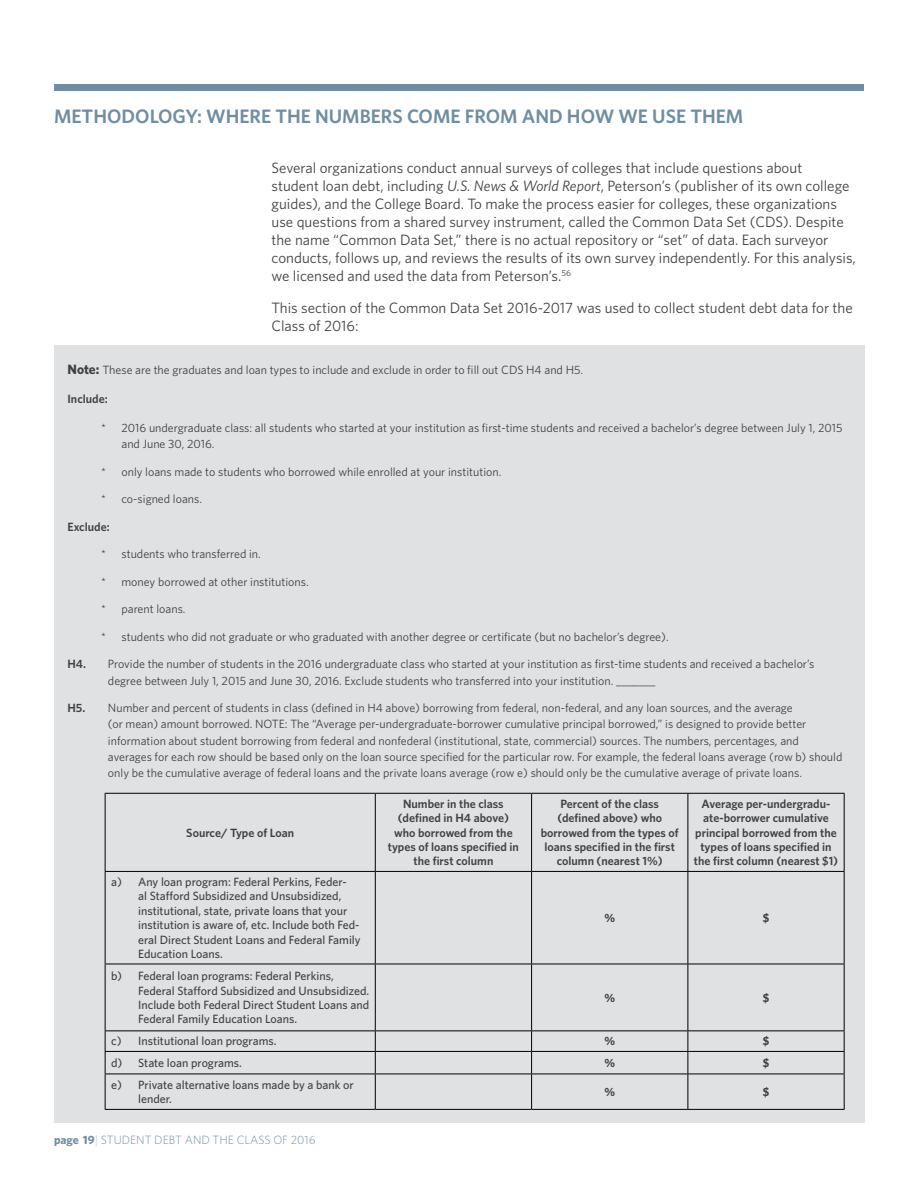
<style>
.page{position:relative;width:918px;height:1188px;background:#fff}
.page>*{position:absolute;margin:0;border:0;box-sizing:border-box;transform-origin:0 0}
.t1{font:600 19.5px "Whitney K";color:#708ea1}
.t2{font:15px/18px "Whitney K";color:#414042}
.t3{font:12px/16.2px "Whitney K";color:#414042}
.t4{font:500 12px/14.4px "Whitney K";color:#414042}
.t5{font:600 12px/14.4px "Whitney K";color:#414042;text-align:center}
.t6{font:300 12px "Whitney K";color:#708ea1}
.t7{font:700 12px "Whitney K";color:#414042}
.s1{font-style:italic}
.s2{font-weight:700;font-size:13.5px}
.s3{font-weight:600}
.s4{font-weight:700}
.s5{color:#a9bbc7}
</style>
<div class="page">
<div style="left:54px;top:84px;width:810px;height:7px;background:#708ea1"></div>
<div style="left:54px;top:345px;width:810px;height:777px;background:#dfe1e3"></div>
<hr style="left:105px;top:872px;width:1px;height:92px;background:#000">
<hr style="left:375px;top:872px;width:1px;height:92px;background:#000">
<hr style="left:531px;top:872px;width:1px;height:92px;background:#000">
<hr style="left:688px;top:872px;width:1px;height:92px;background:#000">
<hr style="left:844px;top:872px;width:1px;height:92px;background:#000">
<hr style="left:105px;top:964px;width:270px;height:1px;background:#000">
<hr style="left:105px;top:964px;width:1px;height:66px;background:#000">
<hr style="left:375px;top:964px;width:157px;height:1px;background:#000">
<hr style="left:375px;top:964px;width:1px;height:66px;background:#000">
<hr style="left:532px;top:964px;width:156px;height:1px;background:#000">
<hr style="left:531px;top:964px;width:1px;height:66px;background:#000">
<hr style="left:688px;top:964px;width:157px;height:1px;background:#000">
<hr style="left:688px;top:964px;width:1px;height:66px;background:#000">
<hr style="left:844px;top:964px;width:1px;height:66px;background:#000">
<hr style="left:105px;top:1030px;width:270px;height:1px;background:#000">
<hr style="left:375px;top:1030px;width:157px;height:1px;background:#000">
<hr style="left:532px;top:1030px;width:156px;height:1px;background:#000">
<hr style="left:688px;top:1030px;width:157px;height:1px;background:#000">
<hr style="left:105px;top:1051px;width:270px;height:1px;background:#000">
<svg style="left:105px;top:1031px;width:1px;height:43px"></svg>
<hr style="left:375px;top:1051px;width:157px;height:1px;background:#000">
<svg style="left:375px;top:1031px;width:1px;height:43px"></svg>
<hr style="left:532px;top:1051px;width:156px;height:1px;background:#000">
<svg style="left:531px;top:1031px;width:1px;height:43px"></svg>
<hr style="left:688px;top:1051px;width:157px;height:1px;background:#000">
<svg style="left:688px;top:1031px;width:1px;height:43px"></svg>
<svg style="left:844px;top:1031px;width:1px;height:43px"></svg>
<hr style="left:105px;top:1074px;width:270px;height:1px;background:#000">
<hr style="left:105px;top:1074px;width:1px;height:35px;background:#000">
<hr style="left:375px;top:1074px;width:157px;height:1px;background:#000">
<hr style="left:375px;top:1074px;width:1px;height:35px;background:#000">
<hr style="left:532px;top:1074px;width:156px;height:1px;background:#000">
<hr style="left:531px;top:1074px;width:1px;height:35px;background:#000">
<hr style="left:688px;top:1074px;width:157px;height:1px;background:#000">
<hr style="left:688px;top:1074px;width:1px;height:35px;background:#000">
<hr style="left:844px;top:1074px;width:1px;height:35px;background:#000">
<hr style="left:105px;top:1109px;width:270px;height:1px;background:#000">
<hr style="left:375px;top:1109px;width:157px;height:1px;background:#000">
<hr style="left:532px;top:1109px;width:156px;height:1px;background:#000">
<hr style="left:688px;top:1109px;width:157px;height:1px;background:#000">
<hr style="left:105px;top:793px;width:270px;height:1px;background:#000">
<hr style="left:105px;top:794px;width:1px;height:77px;background:#000">
<hr style="left:375px;top:793px;width:157px;height:1px;background:#000">
<hr style="left:375px;top:794px;width:1px;height:77px;background:#000">
<hr style="left:532px;top:793px;width:156px;height:1px;background:#000">
<hr style="left:531px;top:794px;width:1px;height:77px;background:#000">
<hr style="left:688px;top:793px;width:157px;height:1px;background:#000">
<hr style="left:688px;top:794px;width:1px;height:77px;background:#000">
<hr style="left:844px;top:794px;width:1px;height:77px;background:#000">
<hr style="left:105px;top:871px;width:270px;height:1px;background:#000">
<hr style="left:375px;top:871px;width:157px;height:1px;background:#000">
<hr style="left:532px;top:871px;width:156px;height:1px;background:#000">
<hr style="left:688px;top:871px;width:157px;height:1px;background:#000">
<h1 class="t1" style="left:54px;top:104px;width:691px">Methodology: Where the Numbers Come From and How We Use Them</h1>
<p class="t2" style="left:272px;top:159px;width:586px">Several organizations conduct annual surveys of colleges that include questions about<br>student loan debt, including <span class="s1">U.S. News &amp; World Report</span>, Peterson’s (publisher of its own college guides), and the College Board. To make the process easier for colleges, these organizations use questions from a shared survey instrument, called the Common Data Set (CDS). Despite the name “Common Data Set,” there is no actual repository or “set” of data. Each surveyor conducts, follows up, and reviews the results of its own survey independently. For this analysis, we licensed and used the data from Peterson’s.<sup>56</sup></p>
<p class="t2" style="left:272px;top:298px;width:583px">This section of the Common Data Set 2016-2017 was used to collect student debt data for the<br>Class of 2016:</p>
<p class="t3" style="left:68px;top:361px;width:517px"><span class="s2">Note:</span> These are the graduates and loan types to include and exclude in order to fill out CDS H4 and H5.</p>
<p class="t5" style="left:67px;top:392px;width:42px">I nclude:</p>
<p class="t3" style="left:121px;top:419px;width:723px;text-indent:-20px">* 2016 undergraduate class: all students who started at your institution as first-time students and received a bachelor’s degree between July 1, 2015 and June 30, 2016.</p>
<p class="t3" style="left:101px;top:463px;width:402px">* only loans made to students who borrowed while enrolled at your institution.</p>
<p class="t3" style="left:101px;top:491px;width:102px">* co-signed loans.</p>
<p class="t5" style="left:67px;top:519px;width:44px">Exclude:</p>
<p class="t3" style="left:101px;top:546px;width:161px">* students who transferred in.</p>
<p class="t3" style="left:101px;top:573px;width:209px">* money borrowed at other institutions.</p>
<p class="t3" style="left:101px;top:601px;width:86px">* parent loans.</p>
<p class="t3" style="left:101px;top:628px;width:569px">* students who did not graduate or who graduated with another degree or certificate (but no bachelor’s degree).</p>
<p class="t3" style="left:108px;top:656px;width:708px;text-indent:-40px"><span class="s3">H4.</span> Provide the number of students in the 2016 undergraduate class who started at your institution as first-time students and received a bachelor’s degree between July 1, 2015 and June 30, 2016. Exclude students who transferred into your institution. _______</p>
<p class="t3" style="left:108px;top:700px;width:736px;text-indent:-40px"><span class="s3">H5.</span> Number and percent of students in class (defined in H4 above) borrowing from federal, non-federal, and any loan sources, and the average<br>(or mean) amount borrowed. NOTE: The “Average per-undergraduate-borrower cumulative principal borrowed,” is designed to provide better information about student borrowing from federal and nonfederal (institutional, state, commercial) sources. The numbers, percentages, and averages for each row should be based only on the loan source specified for the particular row. For example, the federal loans average (row b) should only be the cumulative average of federal loans and the private loans average (row e) should only be the cumulative average of private loans.</p>
<p class="t5" style="left:186px;top:825px;width:109px">Source/ Type of Loan</p>
<p class="t4" style="left:138px;top:874px;width:224px;text-indent:-27px">a) Any loan program: Federal Perkins, Feder-<br>al Stafford Subsidized and Unsubsidized, institutional, state, private loans that your institution is aware of, etc. Include both Fed&shy;eral Direct Student Loans and Federal Family Education Loans.</p>
<p class="t4" style="left:138px;top:968px;width:233px;text-indent:-27px">b) Federal loan programs: Federal Perkins, Federal Stafford Subsidized and Unsubsidized.<br>Include both Federal Direct Student Loans and Federal Family Education Loans.</p>
<p class="t5" style="left:388px;top:796px;width:133px">Number in the class (defined in H4 above) who borrowed from the types of loans specified in the first column</p>
<p class="t5" style="left:541px;top:796px;width:139px">Percent of the class (defined above) who borrowed from the types of loans specified in the first column (nearest 1%)</p>
<p class="t5" style="left:694px;top:796px;width:146px">Average per-undergradu&shy;ate-borrower cumulative principal borrowed from the types of loans specified in the first column (nearest $1)</p>
<p class="t7" style="left:604px;top:911px;width:12px">%</p>
<p class="t7" style="left:763px;top:911px;width:8px">$</p>
<p class="t7" style="left:604px;top:990px;width:12px">%</p>
<p class="t7" style="left:763px;top:990px;width:8px">$</p>
<p class="t4" style="left:111px;top:1034px;width:167px">c) Institutional loan programs.</p>
<p class="t7" style="left:604px;top:1034px;width:12px">%</p>
<p class="t7" style="left:763px;top:1034px;width:8px">$</p>
<p class="t4" style="left:111px;top:1055px;width:132px">d) State loan programs.</p>
<p class="t7" style="left:604px;top:1056px;width:12px">%</p>
<p class="t7" style="left:763px;top:1056px;width:8px">$</p>
<p class="t4" style="left:138px;top:1077px;width:217px;text-indent:-27px">e) Private alternative loans made by a bank or lender.</p>
<p class="t7" style="left:604px;top:1084px;width:12px">%</p>
<p class="t7" style="left:763px;top:1084px;width:8px">$</p>
<p class="t6" style="left:54px;top:1133px;width:263px"><span class="s4">page 19</span><span class="s5">|</span> STUDENT DEBT AND THE CLASS OF 2016</p>
</div>
